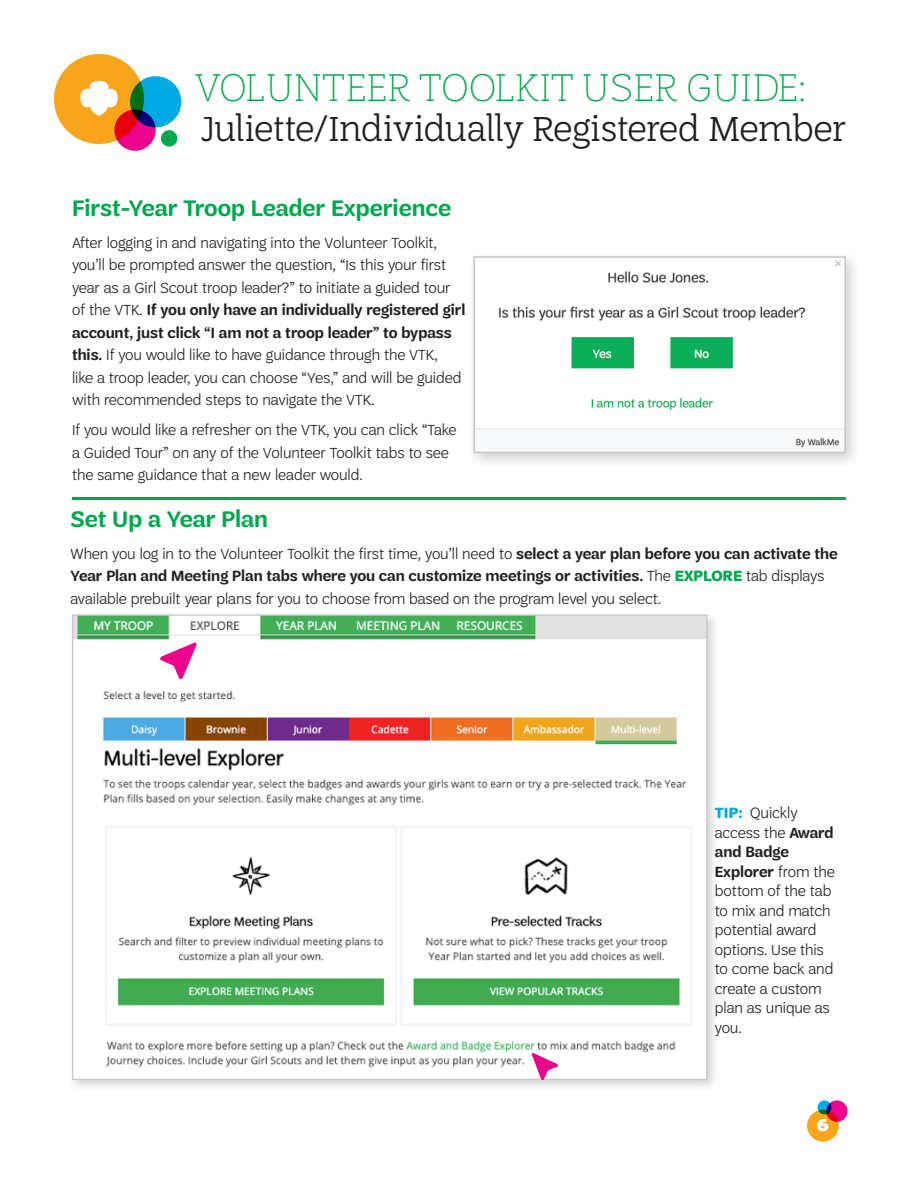
<style>
.page{position:relative;width:918px;height:1188px;background:#fff}
.page>*{position:absolute;margin:0;border:0;box-sizing:border-box;transform-origin:0 0}
.t1{font:100 42px "Trefoil Slab";letter-spacing:.01em;color:#00a94e}
.t2{font:300 37.5px "Trefoil Slab";letter-spacing:-.015em;color:#231f20}
.SUBHEAD_BOLD_U_LC_gr{font:600 24px "Trefoil Sans";color:#00a94e}
.t3{font:900 18px "Trefoil Slab";color:#fff}
.BODY_COPY{font:300 15.75px/22.5px "Trefoil Sans";color:#231f20}
.Tip_copy_in_sidebars{font:300 15.75px/19.5px "Trefoil Sans";color:#231f20}
.s1{font-weight:600}
.s2{font-weight:700;color:#00a94e}
.s3{font-weight:700;color:#00abe5}
</style>
<div class="page">
<div style="left:161px;top:130px;width:16px;height:17px;background:#00a94e;border-radius:50%"></div>
<div style="left:54px;top:54px;width:90px;height:90px;background:#f9a51b;border-radius:50%"></div>
<svg style="left:80px;top:81px;width:38px;height:35px"></svg>
<svg style="left:114px;top:110px;width:42px;height:41px"></svg>
<svg style="left:130px;top:76px;width:51px;height:51px;background:#0290b6"></svg>
<div style="left:807px;top:1110px;width:32px;height:32px;background:#f9a51b;border-radius:50%"></div>
<svg style="left:818px;top:1100px;width:13px;height:14px"></svg>
<svg style="left:826px;top:1100px;width:22px;height:22px"></svg>
<hr style="left:72px;top:497px;width:774px;height:3px;background:#00a94e">
<div style="left:67px;top:610px;width:652px;height:481px;background:#231f20;opacity:.2"></div>
<img style="left:74px;top:617px;width:631px;height:461px">
<div style="left:286px;top:745px;width:134px;height:34px;background:#fff"></div>
<div style="left:467px;top:250px;width:394px;height:218px;background:#231f20;opacity:.2"></div>
<img style="left:476px;top:259px;width:367px;height:191px">
<div style="left:473px;top:256px;width:373px;height:197px;border:2px solid #c7c8ca"></div>
<h1 class="t1" style="left:194px;top:65px;width:614px">VOLUNTEER TOOLKIT USER GUIDE:</h1>
<h2 class="t2" style="left:202px;top:108px;width:646px">Juliette/Individually Registered Member</h2>
<p class="SUBHEAD_BOLD_U_LC_gr" style="left:72px;top:195px;width:380px">First-Year Troop Leader Experience</p>
<p class="BODY_COPY" style="left:72px;top:231px;width:395px">After logging in and navigating into the Volunteer Toolkit, you’ll be prompted answer the question, “Is this your first year as a Girl Scout troop leader?” to initiate a guided tour of the VTK. <span class="s1">If you only have an individually registered girl account, just click “I am not a troop leader” to bypass this.</span> If you would like to have guidance through the VTK,<br>like a troop leader, you can choose “Yes,” and will be guided with recommended steps to navigate the VTK.</p>
<p class="BODY_COPY" style="left:72px;top:419px;width:386px">If you would like a refresher on the VTK, you can click “Take a Guided Tour” on any of the Volunteer Toolkit tabs to see the same guidance that a new leader would.</p>
<p class="SUBHEAD_BOLD_U_LC_gr" style="left:70px;top:506px;width:199px">Set Up a Year Plan</p>
<p class="BODY_COPY" style="left:70px;top:542px;width:769px">When you log in to the Volunteer Toolkit the first time, you’ll need to <span class="s1">select a year plan before you can activate the<br>Year Plan and Meeting Plan tabs where you can customize meetings or activities.</span> The <span class="s2">EXPLORE</span> tab displays available prebuilt year plans for you to choose from based on the program level you select.</p>
<p class="Tip_copy_in_sidebars" style="left:715px;top:803px;width:121px"><span class="s3">TIP:</span> Quickly access the <span class="s1">Award and Badge<br>Explorer</span> from the bottom of the tab to mix and match potential award options. Use this to come back and create a custom plan as unique as you.</p>
<p class="t3" style="left:817px;top:1115px;width:13px">6</p>
</div>
